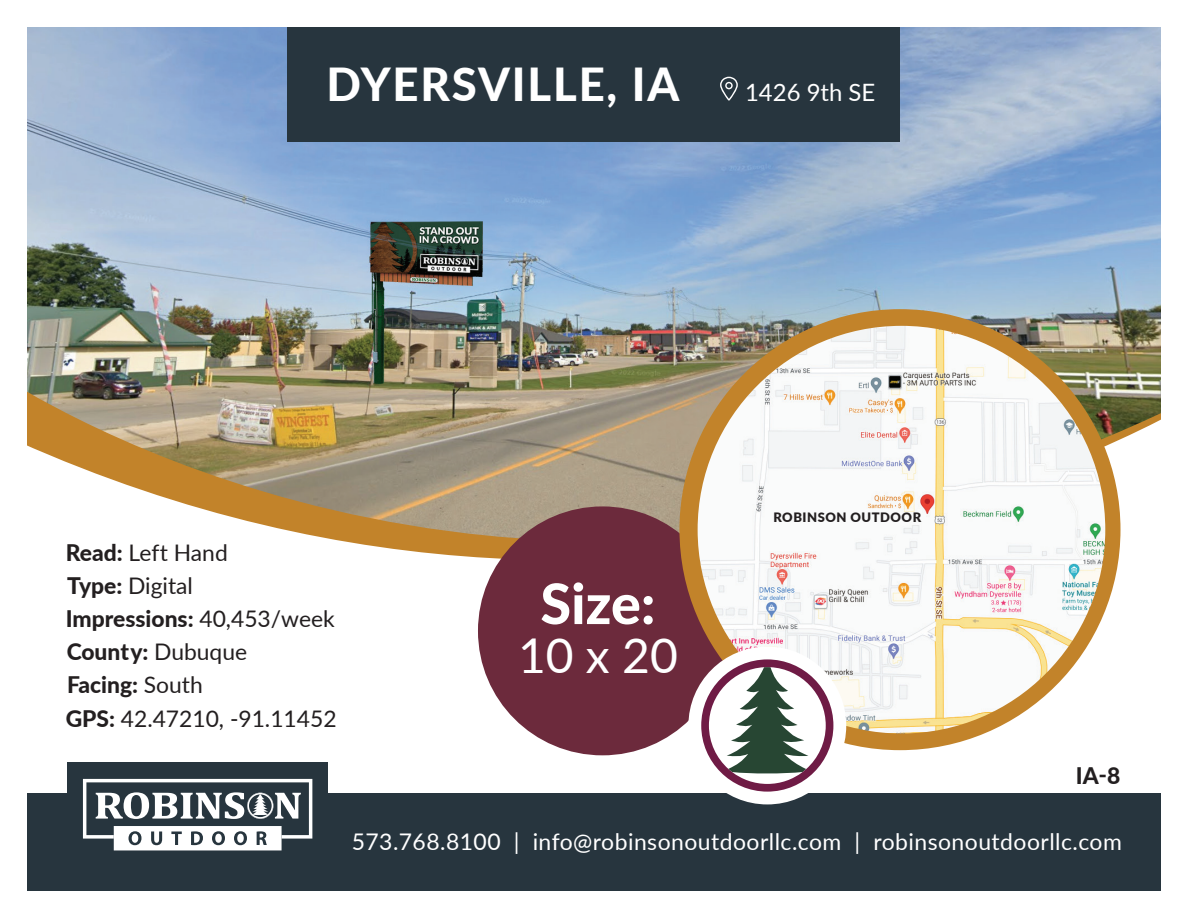
<style>
.page{position:relative;width:1188px;height:918px;background:#fff}
.page>*{position:absolute;margin:0;border:0;box-sizing:border-box;transform-origin:0 0}
.t1{font:800 55.8px "Lato";color:#fff}
.t2{font:48px "Lato";color:#fff}
.t3{font:800 45.6px "Lato";letter-spacing:.04em;color:#fff}
.t4{font:23.85px "Lato";color:#fff}
.t5{font:22.95px "Lato";letter-spacing:.02em;color:#fff}
.t6{font:22.8px/33.2px "Lato";color:#231f20}
.t7{font:800 22.8px "Lato";color:#231f20}
.t8{font:900 12.9px "Lato";letter-spacing:.04em;color:#231f20}
.s1{font-weight:800}
</style>
<div class="page">
<img style="left:27px;top:27px;width:1134px;height:864px">
<h3 class="t3" style="left:326px;top:50px;width:354px">DYERSVILLE, IA</h3>
<p class="t4" style="left:745px;top:75px;width:132px">1426 9th SE</p>
<p class="t6" style="left:66px;top:535px;width:272px"><span class="s1">Read:</span> Left Hand<br><span class="s1">Type:</span> Digital<br><span class="s1">Impressions:</span> 40,453/week<br><span class="s1">County:</span> Dubuque<br><span class="s1">Facing:</span> South<br><span class="s1">GPS:</span> 42.47210, -91.11452</p>
<h1 class="t1" style="left:540px;top:562px;width:117px">Size:</h1>
<h2 class="t2" style="left:518px;top:621px;width:161px">10 x 20</h2>
<p class="t8" style="left:773px;top:508px;width:149px">ROBINSON OUTDOOR</p>
<p class="t7" style="left:1076px;top:759px;width:46px">IA-8</p>
<p class="t5" style="left:352px;top:826px;width:772px">573.768.8100 | info@robinsonoutdoorllc.com | robinsonoutdoorllc.com</p>
</div>
